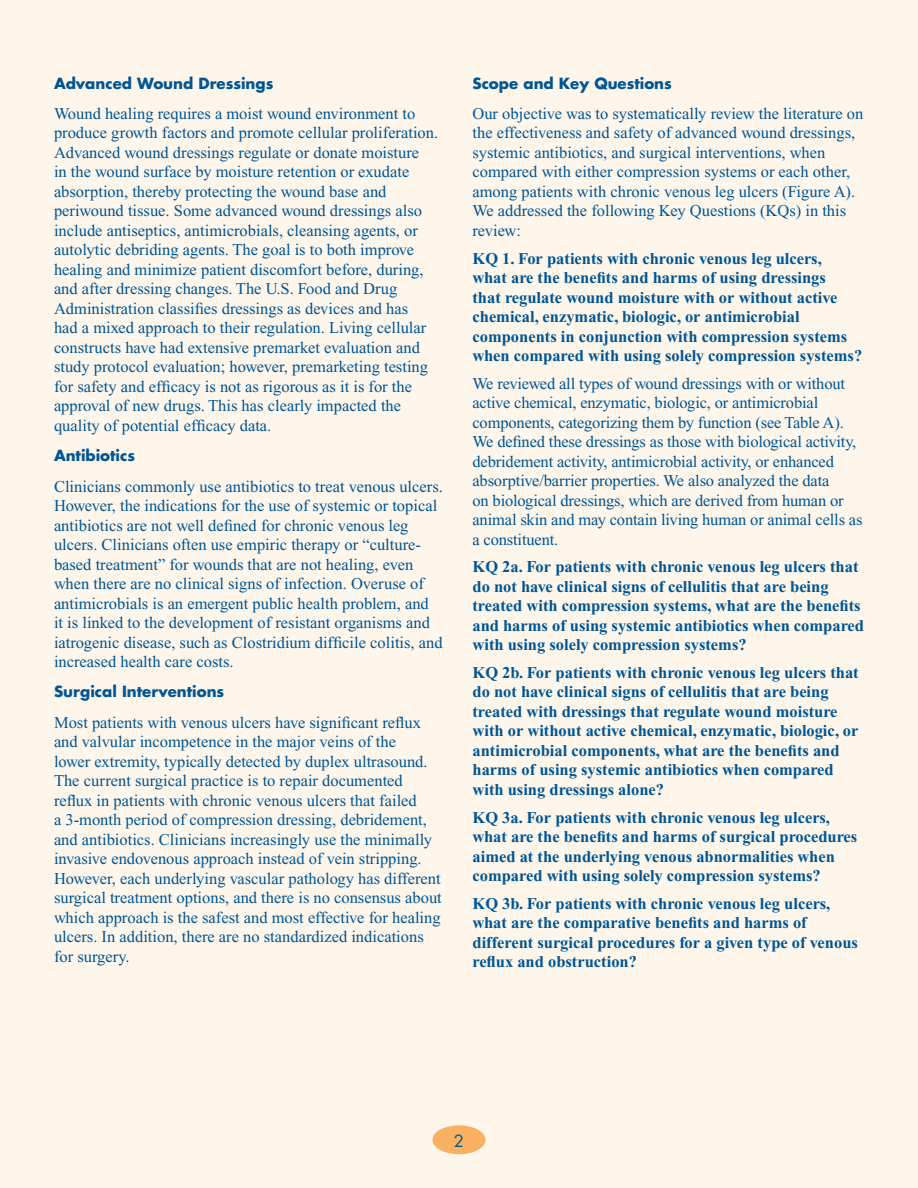
<style>
.page{position:relative;width:918px;height:1188px;background:#fff}
.page>*{position:absolute;margin:0;border:0;box-sizing:border-box;transform-origin:0 0}
.t1{font:16.5px/19.5px "Times New Roman";color:#005595}
.t2{font:700 16.5px/19.5px "Times New Roman";color:#005595}
.t3{font:16.5px "Futura";color:#005595}
.t4{font:700 15px "Futura";color:#005595}
</style>
<div class="page">
<div style="left:0;top:0;width:917px;height:1188px;background:#fef6eb"></div>
<div style="left:432px;top:1125px;width:54px;height:29px;background:#fab061;border-radius:50%"></div>
<p class="t4" style="left:54px;top:73px;width:221px">Advanced Wound Dressings</p>
<p class="t1" style="left:54px;top:104px;width:386px">Wound healing requires a moist wound environment to produce growth factors and promote cellular proliferation.<br>Advanced wound dressings regulate or donate moisture<br>in the wound surface by moisture retention or exudate absorption, thereby protecting the wound base and periwound tissue. Some advanced wound dressings also include antiseptics, antimicrobials, cleansing agents, or autolytic debriding agents. The goal is to both improve healing and minimize patient discomfort before, during, and after dressing changes. The U.S. Food and Drug Administration classifies dressings as devices and has<br>had a mixed approach to their regulation. Living cellular constructs have had extensive premarket evaluation and study protocol evaluation; however, premarketing testing for safety and efficacy is not as rigorous as it is for the approval of new drugs. This has clearly impacted the quality of potential efficacy data.</p>
<p class="t4" style="left:54px;top:446px;width:83px">Antibiotics</p>
<p class="t1" style="left:54px;top:476px;width:390px">Clinicians commonly use antibiotics to treat venous ulcers.<br>However, the indications for the use of systemic or topical antibiotics are not well defined for chronic venous leg ulcers. Clinicians often use empiric therapy or “culture&shy;based treatment” for wounds that are not healing, even when there are no clinical signs of infection. Overuse of antimicrobials is an emergent public health problem, and<br>it is linked to the development of resistant organisms and iatrogenic disease, such as Clostridium difficile colitis, and increased health care costs.</p>
<p class="t4" style="left:54px;top:682px;width:172px">Surgical Interventions</p>
<p class="t1" style="left:54px;top:712px;width:389px">Most patients with venous ulcers have significant reflux and valvular incompetence in the major veins of the<br>lower extremity, typically detected by duplex ultrasound.<br>The current surgical practice is to repair documented reflux in patients with chronic venous ulcers that failed<br>a 3-month period of compression dressing, debridement, and antibiotics. Clinicians increasingly use the minimally invasive endovenous approach instead of vein stripping.<br>However, each underlying vascular pathology has different surgical treatment options, and there is no consensus about which approach is the safest and most effective for healing ulcers. In addition, there are no standardized indications for surgery.</p>
<p class="t4" style="left:472px;top:73px;width:201px">Scope and Key Questions</p>
<p class="t1" style="left:472px;top:104px;width:392px">Our objective was to systematically review the literature on the effectiveness and safety of advanced wound dressings, systemic antibiotics, and surgical interventions, when compared with either compression systems or each other, among patients with chronic venous leg ulcers (Figure A).<br>We addressed the following Key Questions (KQs) in this review:</p>
<p class="t2" style="left:472px;top:248px;width:391px">KQ 1. For patients with chronic venous leg ulcers,<br>what are the benefits and harms of using dressings<br>that regulate wound moisture with or without active chemical, enzymatic, biologic, or antimicrobial components in conjunction with compression systems when compared with using solely compression systems?</p>
<p class="t1" style="left:472px;top:373px;width:391px">We reviewed all types of wound dressings with or without active chemical, enzymatic, biologic, or antimicrobial components, categorizing them by function (see Table A).<br>We defined these dressings as those with biological activity, debridement activity, antimicrobial activity, or enhanced absorptive/barrier properties. We also analyzed the data<br>on biological dressings, which are derived from human or animal skin and may contain living human or animal cells as a constituent.</p>
<p class="t2" style="left:472px;top:557px;width:393px">KQ 2a. For patients with chronic venous leg ulcers that do not have clinical signs of cellulitis that are being treated with compression systems, what are the benefits and harms of using systemic antibiotics when compared with using solely compression systems?</p>
<p class="t2" style="left:472px;top:663px;width:388px">KQ 2b. For patients with chronic venous leg ulcers that do not have clinical signs of cellulitis that are being treated with dressings that regulate wound moisture with or without active chemical, enzymatic, biologic, or antimicrobial components, what are the benefits and harms of using systemic antibiotics when compared with using dressings alone?</p>
<p class="t2" style="left:472px;top:807px;width:386px">KQ 3a. For patients with chronic venous leg ulcers, what are the benefits and harms of surgical procedures aimed at the underlying venous abnormalities when compared with using solely compression systems?</p>
<p class="t2" style="left:472px;top:893px;width:387px">KQ 3b. For patients with chronic venous leg ulcers, what are the comparative benefits and harms of different surgical procedures for a given type of venous reflux and obstruction?</p>
<p class="t3" style="left:454px;top:1130px;width:12px">2</p>
</div>
